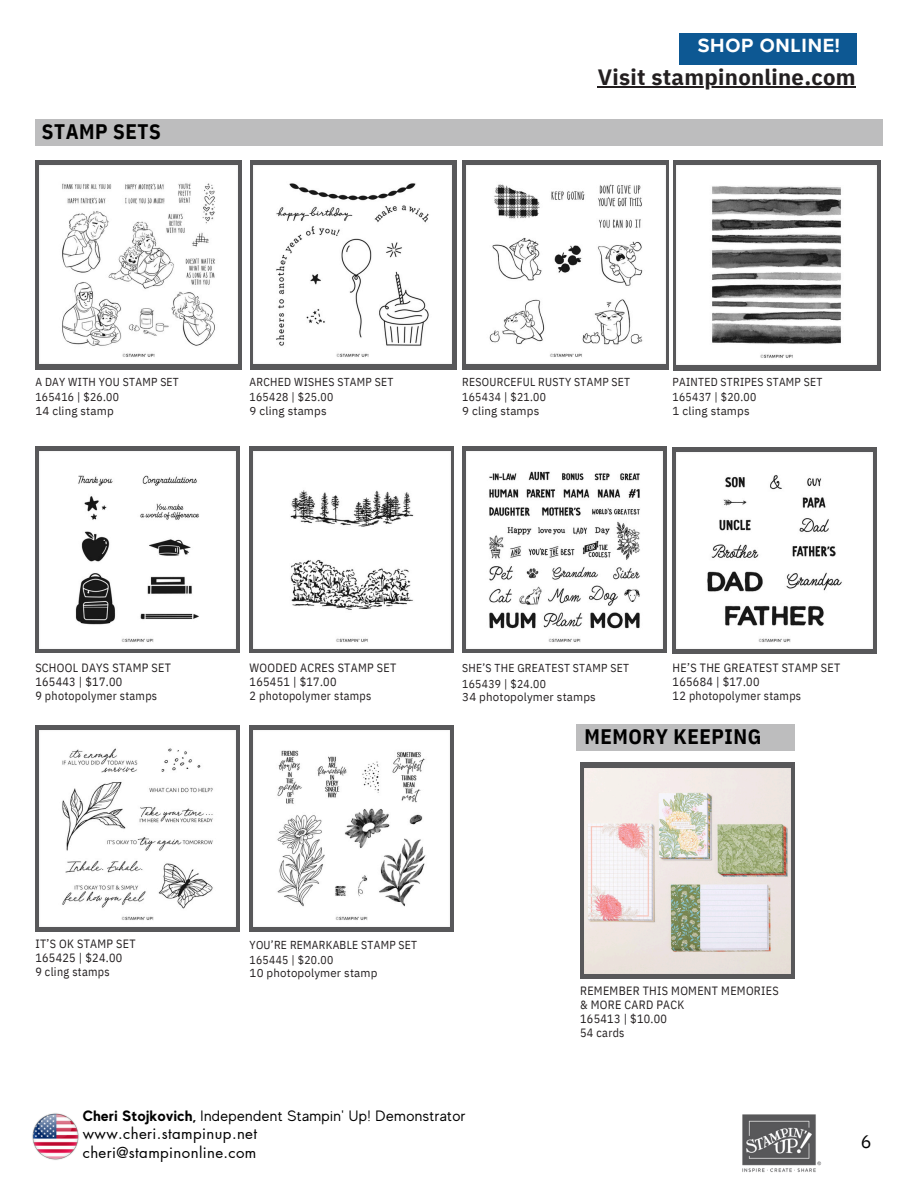
<style>
.page{position:relative;width:918px;height:1188px;background:#fff}
.page>*{position:absolute;margin:0;border:0;box-sizing:border-box;transform-origin:0 0}
.t1{font:700 22.05px "IBM Plex Sans";letter-spacing:.015em;color:#231f20}
.t2{font:700 21px "IBM Plex Sans Cond";letter-spacing:.025em;color:#000}
.t3{font:700 19.65px "Proxima Nova";letter-spacing:.035em;color:#fff}
.t4{font:18px "IBM Plex Sans";color:#000}
.t5{font:15px "MADE Evolve Sans";letter-spacing:.025em;color:#000}
.t6{font:15px "Futura LT Pro";letter-spacing:.025em;color:#000}
.t7{font:12px/14px "IBM Plex Sans Cond";letter-spacing:.025em;color:#231f20}
.t8{font:11.55px/15.3px "IBM Plex Sans Cond";letter-spacing:.025em;color:#231f20}
.t9{font:11.55px "IBM Plex Sans";letter-spacing:.015em;color:#231f20}
.s1{font-weight:700}
</style>
<div class="page">
<div style="left:679px;top:34px;width:177px;height:31px;background:#0d5893"></div>
<img style="left:32px;top:1113px;width:47px;height:47px">
<img style="left:742px;top:1114px;width:80px;height:59px">
<div style="left:35px;top:119px;width:848px;height:27px;background:#bdbdbe"></div>
<div style="left:35px;top:160px;width:207px;height:209px;background:#58585a"></div>
<img style="left:40px;top:165px;width:198px;height:198px">
<div style="left:250px;top:160px;width:206px;height:209px;background:#58585a"></div>
<img style="left:254px;top:165px;width:198px;height:198px">
<div style="left:462px;top:160px;width:207px;height:209px;background:#58585a"></div>
<img style="left:467px;top:165px;width:198px;height:199px">
<svg style="left:35px;top:446px;width:205px;height:207px;background:#6f6f71"></svg>
<img style="left:40px;top:452px;width:196px;height:196px">
<div style="left:673px;top:160px;width:208px;height:210px;background:#58585a"></div>
<img style="left:677px;top:165px;width:199px;height:200px">
<svg style="left:250px;top:446px;width:204px;height:207px;fill:#58585a"></svg>
<img style="left:254px;top:452px;width:196px;height:196px">
<div style="left:673px;top:447px;width:204px;height:206px;background:#58585a"></div>
<img style="left:677px;top:452px;width:196px;height:196px">
<div style="left:462px;top:447px;width:205px;height:206px;background:#58585a"></div>
<img style="left:466px;top:452px;width:197px;height:196px">
<div style="left:35px;top:725px;width:205px;height:207px;background:#58585a"></div>
<img style="left:40px;top:730px;width:196px;height:197px">
<div style="left:250px;top:725px;width:204px;height:207px;background:#58585a"></div>
<img style="left:254px;top:730px;width:196px;height:196px">
<div style="left:580px;top:762px;width:215px;height:217px;background:#58585a"></div>
<img style="left:585px;top:768px;width:205px;height:206px">
<div style="left:576px;top:724px;width:219px;height:27px;background:#bdbdbe"></div>
<hr style="left:598px;top:86px;width:258px;height:1px;background:#231f20">
<p class="t3" style="left:698px;top:34px;width:144px">SHOP ONLINE!</p>
<p class="t2" style="left:42px;top:117px;width:120px">STAMP SETS</p>
<h6 class="t1" style="left:598px;top:62px;width:259px">Visit stampinonline.com</h6>
<h3 class="t8" style="left:35px;top:374px;width:145px">A DAY WITH YOU STAMP SET<br>165416 | $26.00</h3>
<h3 class="t9" style="left:35px;top:403px;width:80px">14 cling stamp</h3>
<h1 class="t8" style="left:250px;top:374px;width:145px">ARCHED WISHES STAMP SET<br>165428 | $25.00</h1>
<h1 class="t9" style="left:250px;top:403px;width:79px">9 cling stamps</h1>
<h6 class="t8" style="left:462px;top:374px;width:169px">RESOURCEFUL RUSTY STAMP SET<br>165434 | $21.00</h6>
<h6 class="t9" style="left:462px;top:403px;width:79px">9 cling stamps</h6>
<p class="t8" style="left:673px;top:374px;width:151px">PAINTED STRIPES STAMP SET<br>165437 | $20.00</p>
<p class="t9" style="left:673px;top:403px;width:79px">1 cling stamps</p>
<p class="t7" style="left:35px;top:661px;width:137px">SCHOOL DAYS STAMP SET</p>
<h6 class="t7" style="left:35px;top:675px;width:88px">165443 | $17.00</h6>
<h6 class="t7" style="left:35px;top:689px;width:123px">9 photopolymer stamps</h6>
<p class="t7" style="left:250px;top:661px;width:148px">WOODED ACRES STAMP SET<br>165451 | $17.00<br>2 photopolymer stamps</p>
<p class="t7" style="left:673px;top:661px;width:169px">HE’S THE GREATEST STAMP SET<br>165684 | $17.00<br>12 photopolymer stamps</p>
<p class="t8" style="left:462px;top:660px;width:168px">SHE’S THE GREATEST STAMP SET<br>165439 | $24.00</p>
<p class="t9" style="left:462px;top:689px;width:135px">34 photopolymer stamps</p>
<h6 class="t2" style="left:584px;top:723px;width:178px">MEMORY KEEPING</h6>
<p class="t7" style="left:35px;top:937px;width:102px">IT’S OK STAMP SET<br>165425 | $24.00<br>9 cling stamps</p>
<p class="t8" style="left:250px;top:937px;width:169px">YOU’RE REMARKABLE STAMP SET<br>165445 | $20.00</p>
<p class="t9" style="left:250px;top:966px;width:129px">10 photopolymer stamp</p>
<p class="t5" style="left:83px;top:1108px;width:384px"><span class="s1">Cheri Stojkovich,</span> Independent Stampin' Up! Demonstrator</p>
<p class="t6" style="left:83px;top:1127px;width:176px">www.cheri.stampinup.net</p>
<h6 class="t6" style="left:83px;top:1146px;width:175px">cheri@stampinonline.com</h6>
<h6 class="t7" style="left:580px;top:983px;width:200px">REMEMBER THIS MOMENT MEMORIES &amp; MORE CARD PACK<br>165413 | $10.00<br>54 cards</h6>
<h3 class="t4" style="left:861px;top:1130px;width:12px">6</h3>
</div>
